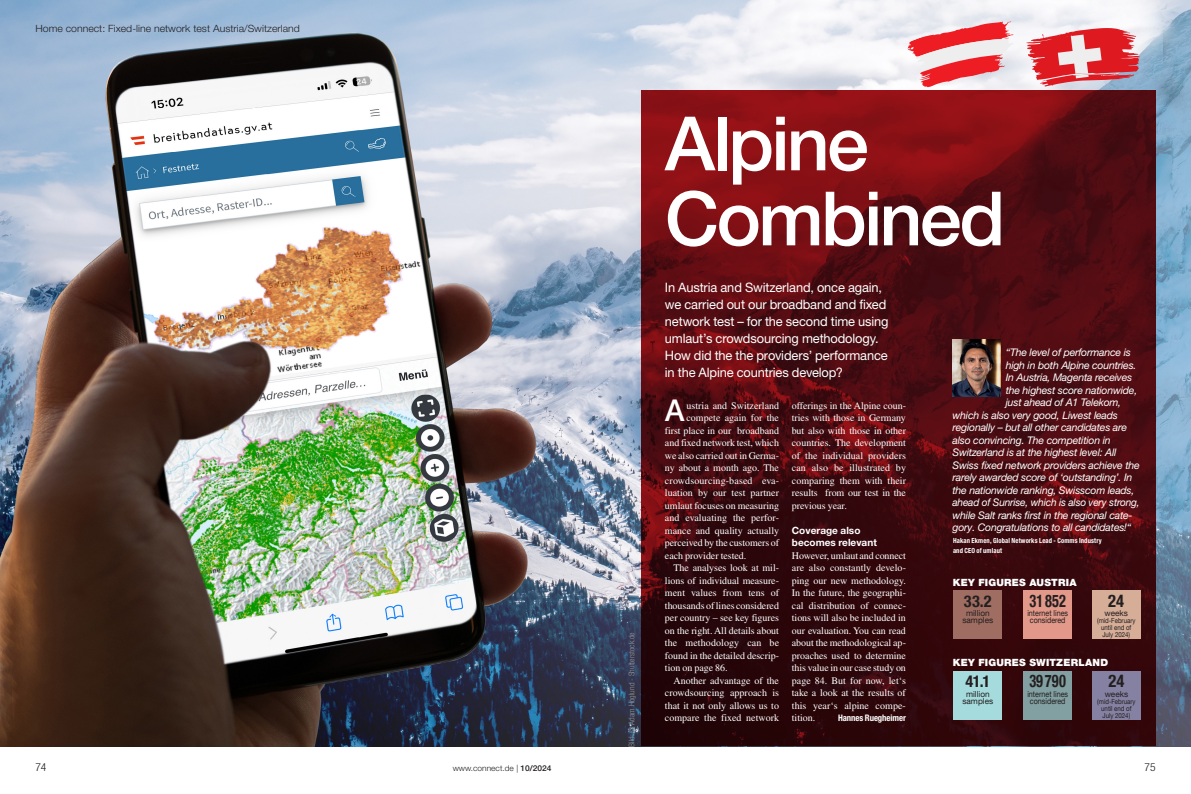
<style>
.page{position:relative;width:1191px;height:794px;background:#fff}
.page>*{position:absolute;margin:0;border:0;box-sizing:border-box;transform-origin:0 0}
.Headline{font:500 75px "Helvetica Neue LT Pro";letter-spacing:-.035em;color:#fff}
.Initial_Lauftext{font:500 30.1px "Helvetica Neue LT Pro";color:#fff;scale:.96 1}
.Introduction{font:700 condensed 17.4px "Helvetica Neue LT Com";letter-spacing:.005em;color:#231f20;scale:.82 1}
.Introduction-2{font:700 condensed 17.4px "Helvetica Neue LT Com";letter-spacing:.005em;color:#231f20;scale:.95 1}
.Introduction-3{font:700 condensed 16.3px "Helvetica Neue LT Com";color:#231f20}
.Vorspann{font:13px/17px "Helvetica Neue LT Pro";letter-spacing:-.01em;color:#fff}
.t1{font:300 condensed 11px "Helvetica Neue LT Pro";color:#231f20;scale:1.05 1}
._07_Vorspann_Kasten{font:italic 10.5px "Helvetica Neue LT Pro";letter-spacing:-.02em;color:#fff}
.Initial_Lauftext-2{font:10px/12.5px "Times LT Std";letter-spacing:-.005em;color:#fff;text-align:justify}
.Lauftext_ohne_Einzug{font:10px/12.5px "Times LT Std";letter-spacing:-.005em;color:#fff;text-align:justify}
.t2{font:300 10px "Helvetica Neue LT Pro";color:#231f20;scale:1.05 1}
.Bildunterschrift_Hea{font:900 10px "Helvetica Neue LT Pro";letter-spacing:.025em;color:#fff}
.Zwischentitel_Laufte{font:700 10px/12.5px "Helvetica Neue LT Pro";letter-spacing:.005em;color:#fff}
.Initial_Lauftext-3{font:10px "Times LT Std";letter-spacing:.015em;color:#fff}
.Lauftext_ohne_Einzug-2{font:700 condensed 9px "Helvetica Neue LT Pro";letter-spacing:-.01em;color:#fff}
.Fließtext{font:8.2px/7px "Helvetica Neue LT Com";color:#231f20;text-align:center;scale:.87 1}
.Fließtext-2{font:8.2px/7px "Helvetica Neue LT Com";color:#231f20;text-align:center}
.Bildnachweis{font:300 condensed 8px "Helvetica Neue LT Pro";color:#939598}
.t3{font:300 8px "Helvetica Neue LT Pro";color:#231f20;scale:1.05 1}
.Fließtext-3{font:7px/7px "Helvetica Neue LT Com";color:#231f20;text-align:center;scale:.87 1}
.Bildunterschrift{font:700 condensed 7px/9.5px "Helvetica Neue LT Pro";letter-spacing:.02em;color:#fff;scale:.94 1}
.s1{font-weight:500}
</style>
<div class="page">
<img style="left:0;top:0;width:1191px;height:746px">
<svg style="left:641px;top:91px;width:514px;height:655px;background:#4d0b10"></svg>
<div style="left:953px;top:671px;width:49px;height:48px;background:#a5dbdd"></div>
<div style="left:953px;top:590px;width:49px;height:49px;background:#9f6d61"></div>
<div style="left:1023px;top:671px;width:48px;height:48px;background:#82a0a2"></div>
<div style="left:1023px;top:590px;width:48px;height:49px;background:#e29989"></div>
<div style="left:1092px;top:671px;width:48px;height:48px;background:#8581a2"></div>
<div style="left:1092px;top:590px;width:48px;height:49px;background:#d6ad97"></div>
<img style="left:952px;top:339px;width:48px;height:58px">
<svg style="left:907px;top:21px;width:95px;height:44px;background:#ed9599"></svg>
<svg style="left:1026px;top:28px;width:73px;height:36px"></svg>
<p class="t2" style="left:35px;top:22px;width:253px">Home connect: Fixed-line network test Austria/Switzerland</p>
<p class="Bildnachweis" style="left:627px;top:746px;width:116px;rotate:-90deg">Bild: © Adam Hoglund - Shutterstock.de</p>
<p class="Headline" style="left:665px;top:99px;width:205px">Alpine</p>
<p class="Headline" style="left:665px;top:174px;width:342px">Combined</p>
<p class="Vorspann" style="left:665px;top:278px;width:225px">In Austria and Switzerland, once again, we carried out our broadband and fixed network test – for the second time using umlaut’s crowdsourcing methodology.<br>How did the the providers’ performance in the Alpine countries develop?</p>
<p class="_07_Vorspann_Kasten" style="left:1005px;top:346px;width:127px">“The level of performance is</p>
<p class="_07_Vorspann_Kasten" style="left:1005px;top:358px;width:132px">high in both Alpine countries.</p>
<p class="_07_Vorspann_Kasten" style="left:1005px;top:371px;width:128px">In Austria, Magenta receives</p>
<p class="_07_Vorspann_Kasten" style="left:1005px;top:383px;width:133px">the highest score nationwide,</p>
<p class="_07_Vorspann_Kasten" style="left:1005px;top:396px;width:117px">just ahead of A1 Telekom,</p>
<p class="_07_Vorspann_Kasten" style="left:952px;top:408px;width:167px">which is also very good, Liwest leads</p>
<p class="_07_Vorspann_Kasten" style="left:952px;top:421px;width:176px">regionally – but all other candidates are</p>
<p class="_07_Vorspann_Kasten" style="left:952px;top:433px;width:160px">also convincing. The competition in</p>
<p class="_07_Vorspann_Kasten" style="left:952px;top:446px;width:165px">Switzerland is at the highest level: All</p>
<p class="_07_Vorspann_Kasten" style="left:952px;top:458px;width:189px">Swiss fixed network providers achieve the</p>
<p class="_07_Vorspann_Kasten" style="left:952px;top:471px;width:181px">rarely awarded score of ‘outstanding’. In</p>
<p class="_07_Vorspann_Kasten" style="left:952px;top:483px;width:183px">the nationwide ranking, Swisscom leads,</p>
<p class="_07_Vorspann_Kasten" style="left:952px;top:496px;width:189px">ahead of Sunrise, which is also very strong,</p>
<p class="_07_Vorspann_Kasten" style="left:952px;top:508px;width:182px">while Salt ranks first in the regional cate-</p>
<p class="_07_Vorspann_Kasten" style="left:952px;top:521px;width:180px">gory. Congratulations to all candidates!“</p>
<p class="Initial_Lauftext" style="left:665px;top:392px;width:22px">A</p>
<p class="Initial_Lauftext-2" style="left:686px;top:399px;width:94px">ustria and Switzerland</p>
<p class="Initial_Lauftext-2" style="left:792px;top:399px;width:116px">offerings in the Alpine coun&shy;tries with those in Germany but also with those in other countries. The development of the individual providers can also be illustrated by comparing them with their results from our test in the previous year.</p>
<p class="Zwischentitel_Laufte" style="left:792px;top:523px;width:86px">Coverage also becomes relevant</p>
<p class="Lauftext_ohne_Einzug" style="left:792px;top:549px;width:116px">However, umlaut and connect are also constantly develo&shy;ping our new methodology.<br>In the future, the geographi&shy;cal distribution of connec&shy;tions will also be included in our evaluation. You can read about the methodological ap&shy;proaches used to determine this value in our case study on page 84. But for now, let‘s take a look at the results of this year‘s alpine compe&shy;tition.</p>
<p class="Initial_Lauftext-2" style="left:686px;top:411px;width:94px">compete again for the</p>
<p class="Initial_Lauftext-2" style="left:665px;top:424px;width:116px">first place in our broadband</p>
<p class="Initial_Lauftext-2" style="left:665px;top:436px;width:116px">and fixed network test, which</p>
<p class="Initial_Lauftext-2" style="left:665px;top:449px;width:116px">we also carried out in Germa-</p>
<p class="Initial_Lauftext-2" style="left:665px;top:461px;width:116px">ny about a month ago. The</p>
<p class="Initial_Lauftext-3" style="left:665px;top:474px;width:115px">crowdsourcing-based eva-</p>
<p class="Initial_Lauftext-2" style="left:665px;top:486px;width:116px">luation by our test partner</p>
<p class="Initial_Lauftext-2" style="left:665px;top:499px;width:116px">umlaut focuses on measuring</p>
<p class="Initial_Lauftext-2" style="left:665px;top:511px;width:116px">and evaluating the perfor-</p>
<p class="Initial_Lauftext-2" style="left:665px;top:524px;width:116px">mance and quality actually</p>
<p class="Initial_Lauftext-2" style="left:665px;top:536px;width:116px">perceived by the customers of</p>
<p class="Initial_Lauftext-2" style="left:665px;top:549px;width:83px">each provider tested.</p>
<p class="Initial_Lauftext-2" style="left:665px;top:561px;width:116px;text-indent:8px">The analyses look at mil&shy;lions of individual measure&shy;ment values from tens of thousands of lines considered per country – see key figures on the right. All details about the methodology can be found in the detailed descrip&shy;tion on page 86.</p>
<p class="Initial_Lauftext-2" style="left:665px;top:674px;width:116px;text-indent:8px">Another advantage of the crowdsourcing approach is that it not only allows us to compare the fixed network</p>
<p class="Bildunterschrift" style="left:953px;top:536px;width:160px">Hakan Ekmen, Global Networks Lead - Comms Industry and CEO of umlaut</p>
<p class="Bildunterschrift_Hea" style="left:952px;top:576px;width:125px">KEY FIGURES AUSTRIA</p>
<p class="Introduction" style="left:1029px;top:590px;width:46px">31 852</p>
<p class="Introduction-2" style="left:1108px;top:590px;width:18px">24</p>
<p class="Introduction-3" style="left:964px;top:591px;width:29px">33.2</p>
<p class="Fließtext-2" style="left:962px;top:609px;width:32px">million samples</p>
<p class="Fließtext" style="left:1027px;top:609px;width:48px">internet lines considered</p>
<p class="Fließtext-2" style="left:1104px;top:609px;width:25px">weeks</p>
<p class="Fließtext-3" style="left:1097px;top:617px;width:45px">(mid-February until end of<br>July 2024)</p>
<p class="Introduction-2" style="left:1108px;top:670px;width:18px">24</p>
<p class="Bildunterschrift_Hea" style="left:952px;top:657px;width:157px">KEY FIGURES SWITZERLAND</p>
<p class="Introduction" style="left:1029px;top:670px;width:46px">39 790</p>
<p class="Introduction-3" style="left:965px;top:671px;width:26px">41.1</p>
<p class="Fließtext-2" style="left:962px;top:690px;width:32px">million samples</p>
<p class="Fließtext" style="left:1027px;top:690px;width:48px">internet lines considered</p>
<p class="Fließtext-2" style="left:1104px;top:690px;width:25px">weeks</p>
<p class="Fließtext-3" style="left:1097px;top:697px;width:45px">(mid-February until end of<br>July 2024)</p>
<p class="Lauftext_ohne_Einzug-2" style="left:838px;top:712px;width:69px">Hannes Ruegheimer</p>
<p class="t1" style="left:35px;top:761px;width:12px">74</p>
<p class="t3" style="left:453px;top:763px;width:96px">www.connect.de | <span class="s1">10/2024</span></p>
<p class="t1" style="left:1144px;top:761px;width:12px">75</p>
</div>
